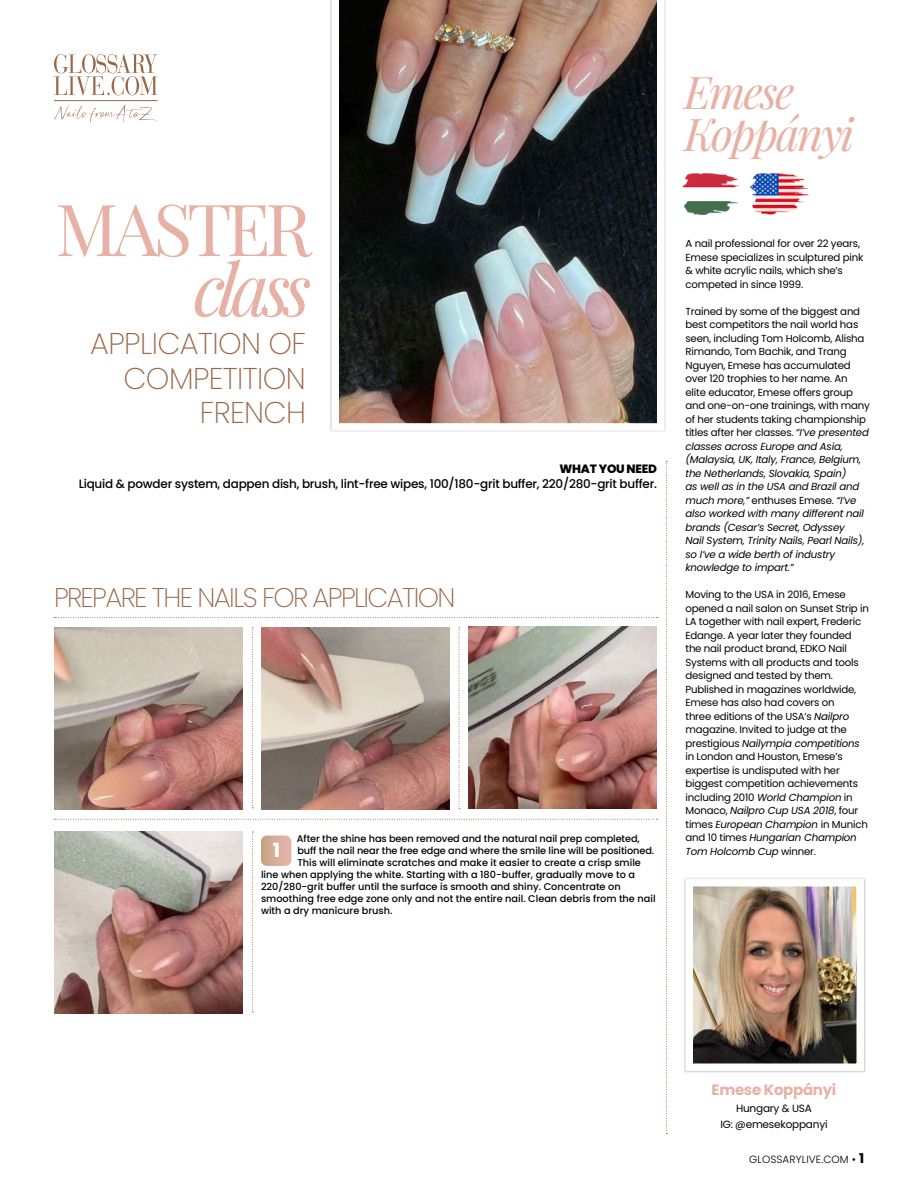
<style>
.page{position:relative;width:918px;height:1188px;background:#fff}
.page>*{position:absolute;margin:0;border:0;box-sizing:border-box;transform-origin:0 0}
.t1{font:72px "Playfair Display";letter-spacing:-.07em;color:#e7b2a5}
.t2{font:italic 72px "Playfair Display";letter-spacing:-.09em;color:#e7b2a5}
.t3{font:italic 45px/42px "Playfair Display";letter-spacing:-.05em;color:#e7b2a5}
.t4{font:200 30px/34.5px "Poppins";letter-spacing:-.02em;color:#996849;text-align:right}
.t5{font:200 27px "Poppins";letter-spacing:-.06em;color:#996849}
.t6{font:700 19.5px "Poppins";color:#fff}
.t7{font:700 15px "Poppins";letter-spacing:-.02em;color:#e7b2a5}
.t8{font:500 12px "Poppins";letter-spacing:-.02em;color:#000}
.t9{font:800 12px "Poppins";letter-spacing:-.02em;color:#000}
.t10{font:10.5px/16.5px "Poppins";letter-spacing:-.02em;color:#000;text-align:center}
.t11{font:300 10.5px "Poppins";letter-spacing:.01em;color:#000}
.t12{font:10.2px/13.5px "Poppins";letter-spacing:-.02em;color:#000}
.t13{font:500 9.75px "Poppins";color:#000}
.s1{font-style:italic}
.s2{font-weight:400}
.s3{font-weight:700;font-size:13.5px}
</style>
<div class="page">
<img style="left:332px;top:0;width:332px;height:431px">
<img style="left:682px;top:173px;width:58px;height:42px">
<img style="left:750px;top:173px;width:59px;height:42px">
<div style="left:683px;top:877px;width:183px;height:196px;background:#000;opacity:.25"></div>
<img style="left:695px;top:888px;width:160px;height:174px">
<div style="left:686px;top:879px;width:178px;height:192px;border:8px solid #fff"></div>
<svg style="left:252px;top:628px;width:1px;height:180px"></svg>
<svg style="left:459px;top:628px;width:1px;height:181px"></svg>
<svg style="left:666px;top:461px;width:1px;height:673px"></svg>
<svg style="left:261px;top:836px;width:30px;height:30px"></svg>
<svg style="left:54px;top:819px;width:604px;height:1px"></svg>
<svg style="left:54px;top:617px;width:604px;height:1px"></svg>
<img style="left:54px;top:628px;width:189px;height:181px">
<img style="left:261px;top:628px;width:189px;height:181px">
<svg style="left:54px;top:54px;width:103px;height:42px"></svg>
<hr style="left:54px;top:100px;width:103px;height:1px;background:#996849">
<svg style="left:54px;top:105px;width:104px;height:18px"></svg>
<svg style="left:252px;top:832px;width:1px;height:181px"></svg>
<img style="left:468px;top:627px;width:189px;height:181px">
<img style="left:54px;top:832px;width:189px;height:181px">
<h1 class="t1" style="left:55px;top:173px;width:258px">MASTER</h1>
<h1 class="t2" style="left:194px;top:233px;width:119px">class</h1>
<h3 class="t4" style="left:90px;top:327px;width:217px">APPLICATION OF<br>COMPETITION<br>FRENCH</h3>
<p class="t9" style="left:560px;top:462px;width:99px">WHAT YOU NEED</p>
<p class="t8" style="left:79px;top:477px;width:580px">Liquid &amp; powder system, dappen dish, brush, lint-free wipes, 100/180-grit buffer, 220/280-grit buffer.</p>
<h3 class="t5" style="left:54px;top:582px;width:403px">PREPARE THE NAILS FOR APPLICATION</h3>
<p class="t13" style="left:297px;top:833px;width:344px">After the shine has been removed and the natural nail prep completed,</p>
<p class="t13" style="left:297px;top:845px;width:358px">buff the nail near the free edge and where the smile line will be positioned.</p>
<p class="t13" style="left:297px;top:857px;width:345px">This will eliminate scratches and make it easier to create a crisp smile</p>
<p class="t13" style="left:261px;top:869px;width:376px">line when applying the white. Starting with a 180-buffer, gradually move to a</p>
<p class="t13" style="left:261px;top:881px;width:361px">220/280-grit buffer until the surface is smooth and shiny. Concentrate on</p>
<p class="t13" style="left:261px;top:893px;width:396px">smoothing free edge zone only and not the entire nail. Clean debris from the nail</p>
<p class="t13" style="left:261px;top:905px;width:133px">with a dry manicure brush.</p>
<h3 class="t6" style="left:273px;top:839px;width:9px">1</h3>
<h2 class="t3" style="left:684px;top:67px;width:172px">Emese<br>Koppányi</h2>
<p class="t12" style="left:686px;top:237px;width:179px">A nail professional for over 22 years, Emese specializes in sculptured pink &amp; white acrylic nails, which she’s competed in since 1999.</p>
<p class="t12" style="left:686px;top:304px;width:186px">Trained by some of the biggest and best competitors the nail world has seen, including Tom Holcomb, Alisha Rimando, Tom Bachik, and Trang Nguyen, Emese has accumulated over 120 trophies to her name. An elite educator, Emese offers group and one-on-one trainings, with many of her students taking championship titles after her classes. <span class="s1">“I’ve presented classes across Europe and Asia, (Malaysia, UK, Italy, France, Belgium, the Netherlands, Slovakia, Spain)<br>as well as in the USA and Brazil and much more,”</span> enthuses Emese. <span class="s1">“I’ve also worked with many different nail brands (Cesar’s Secret, Odyssey<br>Nail System, Trinity Nails, Pearl Nails), so I’ve a wide berth of industry knowledge to impart.”</span></p>
<p class="t12" style="left:686px;top:588px;width:185px">Moving to the USA in 2016, Emese opened a nail salon on Sunset Strip in LA together with nail expert, Frederic Edange. A year later they founded the nail product brand, EDKO Nail Systems with all products and tools designed and tested by them.<br>Published in magazines worldwide, Emese has also had covers on<br>three editions of the USA’s <span class="s1">Nailpro </span>magazine. Invited to judge at the prestigious <span class="s1">Nailympia competitions </span>in London and Houston, Emese’s expertise is undisputed with her biggest competition achievements including 2010 <span class="s1">World Champion</span> in Monaco, <span class="s1">Nailpro Cup USA 2018</span>, four times <span class="s1">European Champion</span> in Munich and 10 times <span class="s1">Hungarian Champion Tom Holcomb Cup</span> winner.</p>
<h3 class="t7" style="left:712px;top:1081px;width:126px">Emese Koppányi</h3>
<p class="t10" style="left:720px;top:1100px;width:109px">Hungary &amp; USA<br>IG: @emesekoppanyi</p>
<p class="t11" style="left:749px;top:1154px;width:117px">GLOSSARYLIVE.COM <span class="s2">•</span> <span class="s3">1</span></p>
</div>
